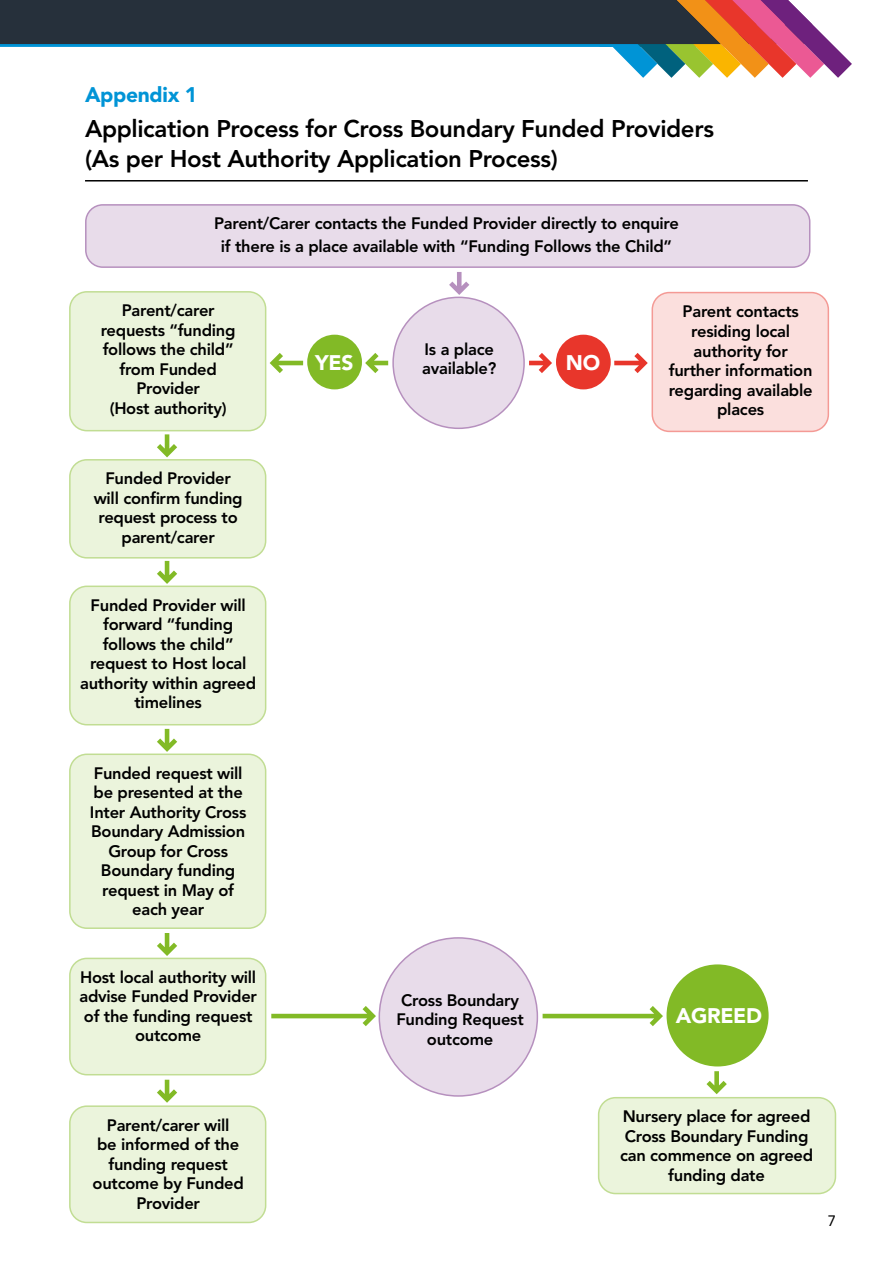
<style>
.page{position:relative;width:893px;height:1263px;background:#fff}
.page>*{position:absolute;margin:0;border:0;box-sizing:border-box;transform-origin:0 0}
.t1{font:800 24px/30px "Avenir LT";letter-spacing:-.015em;color:#000}
.t2{font:900 21px "Avenir LT";letter-spacing:-.015em;color:#fff}
.t3{font:900 21px "Avenir LT";letter-spacing:-.015em;color:#0094d6}
.t4{font:800 16.5px/19.5px "Avenir LT";letter-spacing:-.015em;color:#000;text-align:center}
.t5{font:15px "Avenir LT";color:#000}
</style>
<div class="page">
<svg style="left:0;top:0;width:852px;height:78px"></svg>
<div style="left:652px;top:293px;width:176px;height:138px;background:#fbdfdd;border-radius:17px"></div>
<div style="left:652px;top:292px;width:177px;height:140px;border:2px solid #f49a95;border-radius:17px"></div>
<hr style="left:85px;top:180px;width:723px;height:2px;background:#000">
<div style="left:307px;top:335px;width:55px;height:54px;background:#82ba26;border-radius:50%"></div>
<svg style="left:365px;top:353px;width:23px;height:20px"></svg>
<div style="left:556px;top:335px;width:55px;height:54px;background:#e8362b;border-radius:50%"></div>
<svg style="left:529px;top:353px;width:23px;height:20px"></svg>
<svg style="left:614px;top:353px;width:34px;height:20px"></svg>
<div style="left:393px;top:297px;width:131px;height:131px;background:#e8dcea;border-radius:50%"></div>
<svg style="left:449px;top:272px;width:20px;height:23px"></svg>
<div style="left:86px;top:205px;width:724px;height:62px;background:#e8dcea;border-radius:17px"></div>
<div style="left:85px;top:204px;width:725px;height:64px;border:2px solid #b690be;border-radius:17px"></div>
<svg style="left:270px;top:353px;width:33px;height:20px"></svg>
<div style="left:70px;top:292px;width:196px;height:139px;background:#ebf4dc;border-radius:17px"></div>
<div style="left:69px;top:291px;width:197px;height:140px;border:2px solid #c1dd93;border-radius:17px"></div>
<svg style="left:157px;top:434px;width:20px;height:23px"></svg>
<div style="left:70px;top:460px;width:196px;height:98px;background:#ebf4dc;border-radius:17px"></div>
<div style="left:69px;top:459px;width:197px;height:99px;border:2px solid #c1dd93;border-radius:17px"></div>
<svg style="left:157px;top:561px;width:20px;height:23px"></svg>
<div style="left:70px;top:586px;width:196px;height:139px;background:#ebf4dc;border-radius:17px"></div>
<div style="left:69px;top:585px;width:197px;height:140px;border:2px solid #c1dd93;border-radius:17px"></div>
<svg style="left:157px;top:729px;width:20px;height:23px"></svg>
<div style="left:70px;top:754px;width:196px;height:174px;background:#ebf4dc;border-radius:17px"></div>
<div style="left:69px;top:753px;width:197px;height:176px;border:2px solid #c1dd93;border-radius:17px"></div>
<svg style="left:157px;top:933px;width:20px;height:23px"></svg>
<div style="left:70px;top:958px;width:196px;height:117px;background:#ebf4dc;border-radius:17px"></div>
<div style="left:69px;top:958px;width:197px;height:117px;border:2px solid #c1dd93;border-radius:17px"></div>
<svg style="left:157px;top:1080px;width:20px;height:23px"></svg>
<div style="left:70px;top:1106px;width:196px;height:116px;background:#ebf4dc;border-radius:17px"></div>
<div style="left:69px;top:1105px;width:197px;height:118px;border:2px solid #c1dd93;border-radius:17px"></div>
<svg style="left:271px;top:1006px;width:105px;height:20px"></svg>
<div style="left:379px;top:938px;width:158px;height:158px;background:#e8dcea;border-radius:50%"></div>
<div style="left:666px;top:964px;width:103px;height:102px;background:#82ba26;border-radius:50%"></div>
<svg style="left:543px;top:1006px;width:120px;height:20px"></svg>
<svg style="left:706px;top:1071px;width:21px;height:23px"></svg>
<div style="left:599px;top:1098px;width:236px;height:95px;background:#ebf4dc;border-radius:17px"></div>
<div style="left:598px;top:1097px;width:238px;height:97px;border:2px solid #c1dd93;border-radius:17px"></div>
<p class="t3" style="left:85px;top:82px;width:114px">Appendix 1</p>
<h1 class="t1" style="left:85px;top:114px;width:630px">Application Process for Cross Boundary Funded Providers (As per Host Authority Application Process)</h1>
<p class="t4" style="left:214px;top:212px;width:466px;line-height:22.5px">Parent/Carer contacts the Funded Provider directly to enquire if there is a place available with “Funding Follows the Child”</p>
<p class="t4" style="left:101px;top:301px;width:136px">Parent/carer requests “funding follows the child” from Funded<br>Provider<br>(Host authority)</p>
<p class="t4" style="left:94px;top:469px;width:150px">Funded Provider will confirm funding request process to parent/carer</p>
<p class="t4" style="left:80px;top:595px;width:178px">Funded Provider will forward “funding follows the child” request to Host local authority within agreed timelines</p>
<p class="t4" style="left:90px;top:763px;width:158px">Funded request will be presented at the<br>Inter Authority Cross<br>Boundary Admission<br>Group for Cross<br>Boundary funding request in May of each year</p>
<p class="t4" style="left:79px;top:967px;width:179px">Host local authority will advise Funded Provider of the funding request outcome</p>
<p class="t4" style="left:422px;top:339px;width:76px;text-align:left">Is a place available?</p>
<p class="t2" style="left:315px;top:350px;width:40px">YES</p>
<p class="t2" style="left:566px;top:350px;width:36px">NO</p>
<p class="t4" style="left:396px;top:990px;width:129px">Cross Boundary<br>Funding Request outcome</p>
<p class="t4" style="left:669px;top:302px;width:145px">Parent contacts residing local authority for further information regarding available places</p>
<p class="t2" style="left:676px;top:1003px;width:88px">AGREED</p>
<p class="t4" style="left:93px;top:1115px;width:153px">Parent/carer will<br>be informed of the funding request outcome by Funded<br>Provider</p>
<p class="t4" style="left:620px;top:1106px;width:195px">Nursery place for agreed<br>Cross Boundary Funding can commence on agreed funding date</p>
<p class="t5" style="left:828px;top:1212px;width:10px">7</p>
</div>
